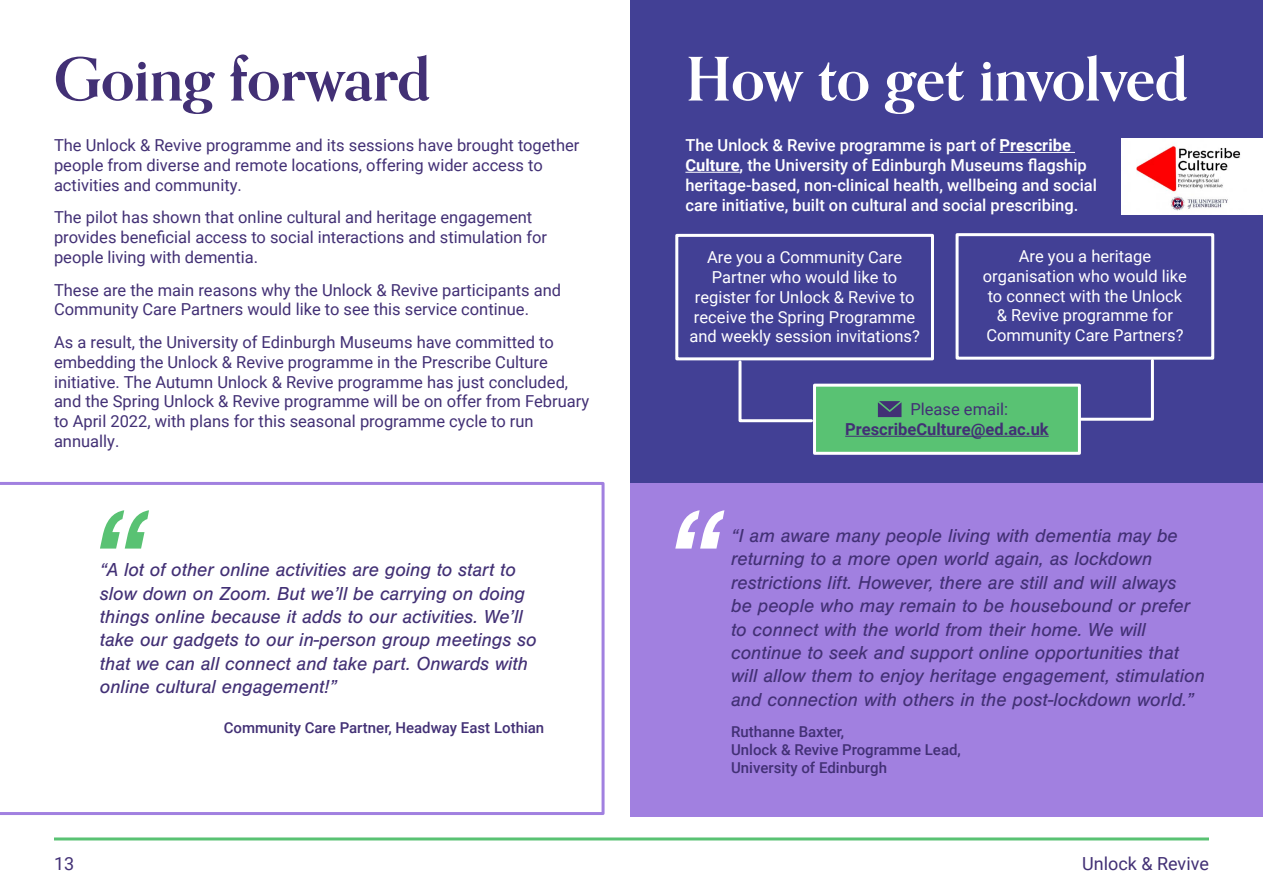
<style>
.page{position:relative;width:1263px;height:893px;background:#fff}
.page>*{position:absolute;margin:0;border:0;box-sizing:border-box;transform-origin:0 0}
.t1{font:700 60px "Orpheus Pro";color:#fff}
.t2{font:700 60px "Orpheus Pro";color:#423075}
.t3{font:italic 19.5px/23.4px "Nimbus San";color:#423075}
.t4{font:18px "Roboto";color:#423075}
.t5{font:16.5px/19.8px "Roboto";color:#423075}
.t6{font:16.5px/19.8px "Roboto";color:#fff;text-align:center}
.t7{font:500 16.5px/19.8px "Roboto";color:#fff}
.t8{font:700 16.5px/19.8px "Roboto";color:#423075}
.t9{font:500 15px/18px "Roboto";color:#423075}
.s1{font-weight:700}
.s2{font-weight:400}
</style>
<div class="page">
<div style="left:631px;top:0;width:632px;height:815px;background:#424095"></div>
<hr style="left:54px;top:837px;width:1155px;height:3px;background:#59c273">
<div style="left:631px;top:483px;width:632px;height:333px;background:#a180e0"></div>
<svg style="left:0;top:482px;width:604px;height:333px"></svg>
<hr style="left:1000px;top:152px;width:75px;height:1px;background:#fff">
<hr style="left:685px;top:172px;width:55px;height:1px;background:#fff">
<svg style="left:100px;top:510px;width:49px;height:39px"></svg>
<svg style="left:675px;top:510px;width:49px;height:39px"></svg>
<div style="left:675px;top:234px;width:259px;height:126px;border:3px solid #fff"></div>
<div style="left:955px;top:233px;width:259px;height:127px;border:3px solid #fff"></div>
<div style="left:813px;top:384px;width:268px;height:71px;background:#59c273;border:3px solid #fff"></div>
<hr style="left:845px;top:436px;width:204px;height:1px;background:#423075">
<svg style="left:1078px;top:357px;width:77px;height:65px"></svg>
<svg style="left:737px;top:359px;width:77px;height:65px"></svg>
<svg style="left:878px;top:401px;width:23px;height:16px"></svg>
<img style="left:1121px;top:138px;width:142px;height:77px">
<p class="t2" style="left:54px;top:41px;width:378px">Going forward</p>
<p class="t5" style="left:54px;top:135px;width:527px">The Unlock &amp; Revive programme and its sessions have brought together people from diverse and remote locations, offering wider access to activities and community.</p>
<p class="t5" style="left:54px;top:207px;width:495px">The pilot has shown that online cultural and heritage engagement provides beneficial access to social interactions and stimulation for people living with dementia.</p>
<p class="t5" style="left:54px;top:279px;width:509px">These are the main reasons why the Unlock &amp; Revive participants and<br>Community Care Partners would like to see this service continue.</p>
<p class="t5" style="left:54px;top:332px;width:537px">As a result, the University of Edinburgh Museums have committed to embedding the Unlock &amp; Revive programme in the Prescribe Culture initiative. The Autumn Unlock &amp; Revive programme has just concluded, and the Spring Unlock &amp; Revive programme will be on offer from February to April 2022, with plans for this seasonal programme cycle to run annually.</p>
<p class="t3" style="left:100px;top:558px;width:438px">“A lot of other online activities are going to start to slow down on Zoom. But we’ll be carrying on doing things online because it adds to our activities. We’ll take our gadgets to our in-person group meetings so that we can all connect and take part. Onwards with online cultural engagement!”</p>
<p class="t9" style="left:224px;top:718px;width:322px">Community Care Partner, Headway East Lothian</p>
<p class="t1" style="left:686px;top:41px;width:503px">How to get involved</p>
<p class="t7" style="left:685px;top:135px;width:413px">The Unlock &amp; Revive programme is part of <span class="s1">Prescribe Culture</span>, the University of Edinburgh Museums flagship heritage-based, non-clinical health, wellbeing and social care initiative, built on cultural and social prescribing.</p>
<p class="t6" style="left:689px;top:247px;width:232px">Are you a Community Care<br>Partner who would like to register for Unlock &amp; Revive to receive the Spring Programme and weekly session invitations?</p>
<p class="t6" style="left:983px;top:246px;width:206px">Are you a heritage organisation who would like to connect with the Unlock &amp; Revive programme for<br>Community Care Partners?</p>
<p class="t8" style="left:845px;top:399px;width:205px;text-indent:65px"><span class="s2">Please email:<br></span>PrescribeCulture@ed.ac.uk</p>
<p class="t3" style="left:731px;top:524px;width:475px">“I am aware many people living with dementia may be returning to a more open world again, as lockdown restrictions lift. However, there are still and will always<br>be people who may remain to be housebound or prefer to connect with the world from their home. We will continue to seek and support online opportunities that will allow them to enjoy heritage engagement, stimulation and connection with others in the post-lockdown world.”</p>
<p class="t9" style="left:731px;top:722px;width:231px">Ruthanne Baxter,<br>Unlock &amp; Revive Programme Lead,<br>University of Edinburgh</p>
<p class="t4" style="left:54px;top:851px;width:22px">13</p>
<p class="t4" style="left:1082px;top:851px;width:128px">Unlock &amp; Revive</p>
</div>
